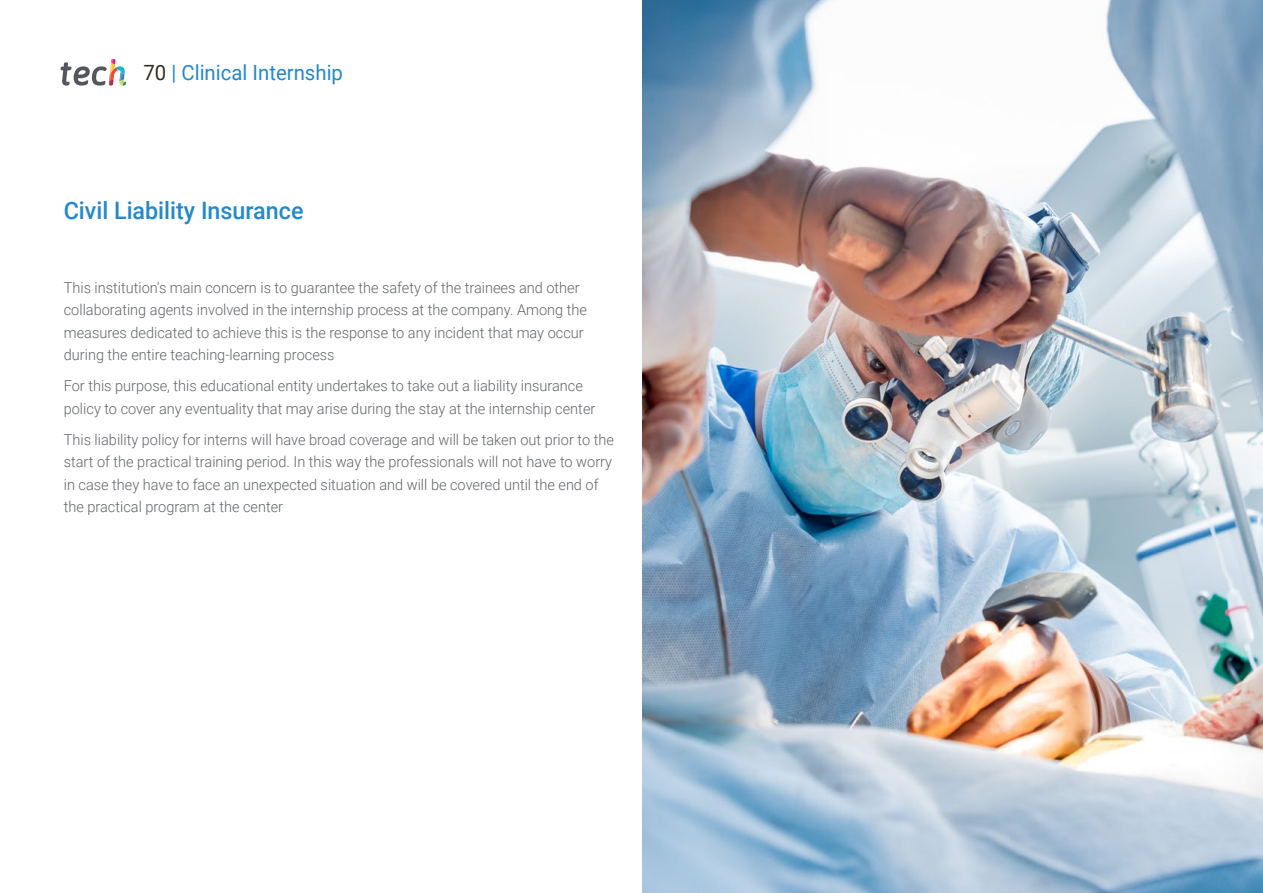
<style>
.page{position:relative;width:1263px;height:893px;background:#fff}
.page>*{position:absolute;margin:0;border:0;box-sizing:border-box;transform-origin:0 0}
.t1{font:500 24px "Roboto";color:#2488c9}
.t2{font:21px "Roboto";color:#2488c9}
.t3{font:300 15px/22.5px "Roboto";color:#61646a}
.s1{color:#312e20}
</style>
<div class="page">
<svg style="left:61px;top:59px;width:65px;height:27px"></svg>
<img style="left:642px;top:0;width:621px;height:893px">
<h2 class="t2" style="left:144px;top:57px;width:201px"><span class="s1">70</span> | Clinical Internship</h2>
<h1 class="t1" style="left:64px;top:194px;width:241px">Civil Liability Insurance</h1>
<p class="t3" style="left:64px;top:275px;width:525px">This institution's main concern is to guarantee the safety of the trainees and other collaborating agents involved in the internship process at the company. Among the measures dedicated to achieve this is the response to any incident that may occur during the entire teaching-learning process</p>
<p class="t3" style="left:64px;top:374px;width:533px">For this purpose, this educational entity undertakes to take out a liability insurance policy to cover any eventuality that may arise during the stay at the internship center</p>
<p class="t3" style="left:64px;top:427px;width:552px">This liability policy for interns will have broad coverage and will be taken out prior to the start of the practical training period. In this way the professionals will not have to worry in case they have to face an unexpected situation and will be covered until the end of the practical program at the center</p>
</div>
